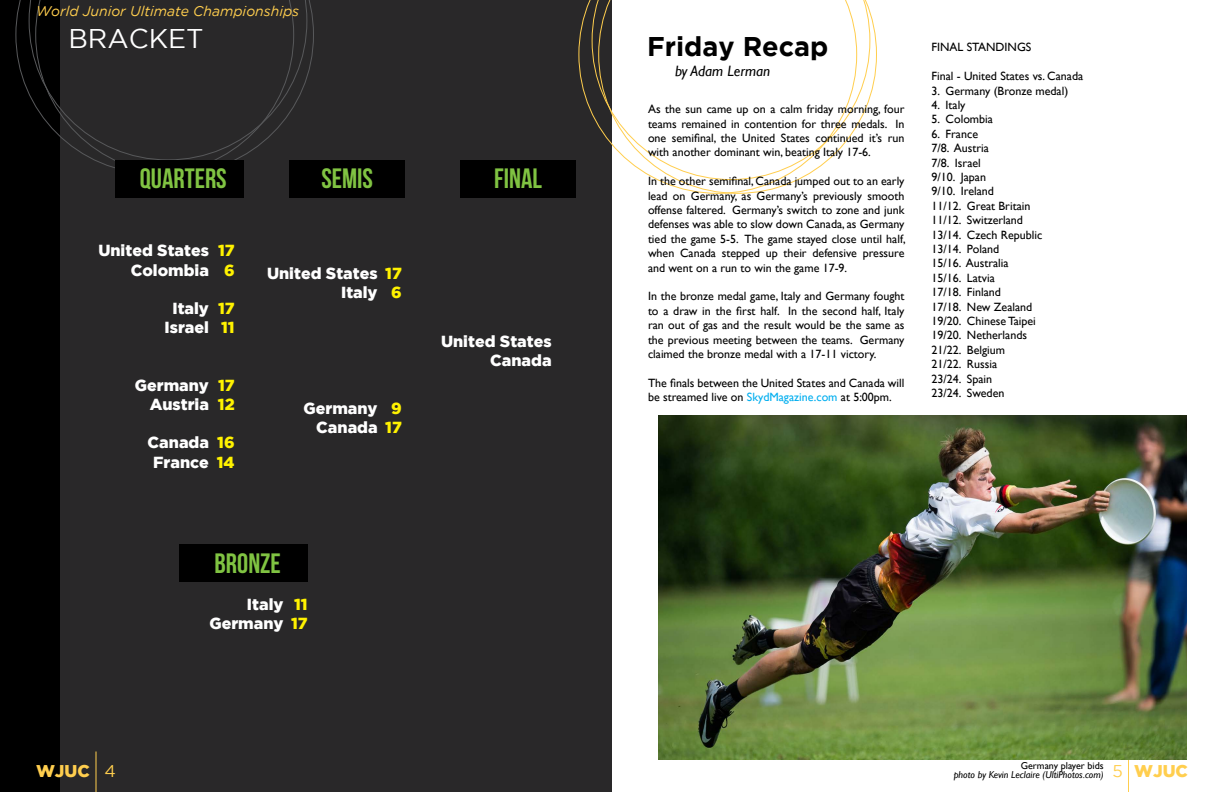
<style>
.page{position:relative;width:1224px;height:792px;background:#fff}
.page>*{position:absolute;margin:0;border:0;box-sizing:border-box;transform-origin:0 0}
.t1{font:28px "Bebas Neue";color:#80c342}
.t2{font:700 27px "Gotham";color:#000}
.t3{font:27px "Gotham";color:#fff}
.t4{font:900 17px "Gotham";color:#ffce4e}
.t5{font:900 16px/19.2px "Gotham";color:#fff;text-align:right}
.t6{font:900 16px/19.2px "Gotham";color:#fff200}
.t7{font:italic 15px "Gill Sans";color:#000}
.t8{font:italic 14px "Gotham";color:#ffce4e}
.t9{font:12px/14.4px "Gill Sans";color:#000;text-align:justify}
.t10{font:italic 10px "Gill Sans";color:#000}
.t11{font:10px "Gill Sans";color:#000}
.s1{color:#00aeef}
.s2{font-weight:400}
</style>
<div class="page">
<div style="left:60px;top:0;width:552px;height:792px;background:#292829"></div>
<div style="left:0;top:0;width:60px;height:792px;background:#000"></div>
<svg style="left:15px;top:0;width:20px;height:106px"></svg>
<svg style="left:35px;top:0;width:279px;height:168px"></svg>
<svg style="left:578px;top:0;width:20px;height:126px"></svg>
<svg style="left:598px;top:0;width:279px;height:194px"></svg>
<div style="left:289px;top:160px;width:116px;height:38px;background:#000"></div>
<div style="left:460px;top:160px;width:116px;height:38px;background:#000"></div>
<div style="left:115px;top:160px;width:129px;height:38px;background:#000"></div>
<div style="left:179px;top:545px;width:129px;height:37px;background:#000"></div>
<hr style="left:1128px;top:752px;width:1px;height:40px;background:#ffce4e">
<hr style="left:96px;top:752px;width:1px;height:40px;background:#ffce4e">
<img style="left:658px;top:415px;width:529px;height:345px">
<p class="t8" style="left:36px;top:4px;width:265px">World Junior Ultimate Championships</p>
<h2 class="t3" style="left:68px;top:24px;width:137px">BRACKET</h2>
<h1 class="t1" style="left:140px;top:163px;width:88px">QUARTERS</h1>
<h1 class="t1" style="left:321px;top:163px;width:53px">SEMIS</h1>
<h1 class="t1" style="left:494px;top:163px;width:49px">FINAL</h1>
<h3 class="t5" style="left:98px;top:241px;width:112px">United States<br>Colombia</h3>
<h3 class="t5" style="left:165px;top:298px;width:46px;text-align:center">Italy<br>Israel</h3>
<h3 class="t6" style="left:218px;top:241px;width:18px;text-align:center">17<br>6</h3>
<h3 class="t6" style="left:218px;top:298px;width:18px">17<br>11</h3>
<h3 class="t5" style="left:135px;top:375px;width:76px">Germany<br>Austria</h3>
<h3 class="t5" style="left:148px;top:433px;width:63px;text-align:center">Canada<br>France</h3>
<h3 class="t6" style="left:218px;top:375px;width:18px">17<br>12</h3>
<h3 class="t6" style="left:217px;top:433px;width:19px">16<br>14</h3>
<h3 class="t5" style="left:267px;top:264px;width:112px">United States<br>Italy</h3>
<h3 class="t6" style="left:385px;top:264px;width:18px;text-align:center">17<br>6</h3>
<h3 class="t5" style="left:304px;top:398px;width:76px">Germany<br>Canada</h3>
<h3 class="t6" style="left:385px;top:398px;width:18px;text-align:center">9<br>17</h3>
<h1 class="t1" style="left:215px;top:548px;width:68px">BRONZE</h1>
<h3 class="t5" style="left:209px;top:594px;width:76px">Italy<br>Germany</h3>
<h3 class="t6" style="left:291px;top:594px;width:18px">11<br>17</h3>
<h3 class="t5" style="left:441px;top:331px;width:112px">United States<br>Canada</h3>
<h2 class="t2" style="left:647px;top:31px;width:183px">Friday Recap</h2>
<p class="t7" style="left:675px;top:62px;width:97px">by Adam Lerman</p>
<p class="t9" style="left:648px;top:102px;width:258px">As the sun came up on a calm friday morning, four teams remained in contention for three medals. In one semifinal, the United States continued it’s run with another dominant win, beating Italy 17-6.</p>
<p class="t9" style="left:648px;top:174px;width:259px">In the other semifinal, Canada jumped out to an early lead on Germany, as Germany’s previously smooth offense faltered. Germany’s switch to zone and junk defenses was able to slow down Canada, as Germany tied the game 5-5. The game stayed close until half, when Canada stepped up their defensive pressure and went on a run to win the game 17-9.</p>
<p class="t9" style="left:648px;top:289px;width:258px">In the bronze medal game, Italy and Germany fought to a draw in the first half. In the second half, Italy ran out of gas and the result would be the same as the previous meeting between the teams. Germany claimed the bronze medal with a 17-11 victory.</p>
<p class="t9" style="left:648px;top:376px;width:258px">The finals between the United States and Canada will be streamed live on <span class="s1">SkydMagazine.com</span> at 5:00pm.</p>
<p class="t9" style="left:932px;top:40px;width:101px">FINAL STANDINGS</p>
<p class="t9" style="left:932px;top:69px;width:153px">Final - United States vs. Canada</p>
<p class="t9" style="left:932px;top:84px;width:138px">3. Germany (Bronze medal)</p>
<p class="t9" style="left:932px;top:98px;width:35px">4. Italy</p>
<p class="t9" style="left:932px;top:112px;width:63px">5. Colombia</p>
<p class="t9" style="left:932px;top:127px;width:112px;text-align:left">6. France<br>7/8. Austria<br>7/8. Israel<br>9/10. Japan<br>9/10. Ireland<br>11/12. Great Britain<br>11/12. Switzerland<br>13/14. Czech Republic<br>13/14. Poland<br>15/16. Australia<br>15/16. Latvia<br>17/18. Finland<br>17/18. New Zealand<br>19/20. Chinese Taipei<br>19/20. Netherlands<br>21/22. Belgium<br>21/22. Russia<br>23/24. Spain<br>23/24. Sweden</p>
<p class="t11" style="left:1021px;top:760px;width:84px">Germany player bids</p>
<p class="t10" style="left:954px;top:769px;width:152px">photo by Kevin Leclaire (UltiPhotos.com)</p>
<h3 class="t4" style="left:36px;top:762px;width:81px">WJUC <span class="s2">4</span></h3>
<h3 class="t4" style="left:1113px;top:762px;width:77px"><span class="s2">5</span> WJUC</h3>
</div>
